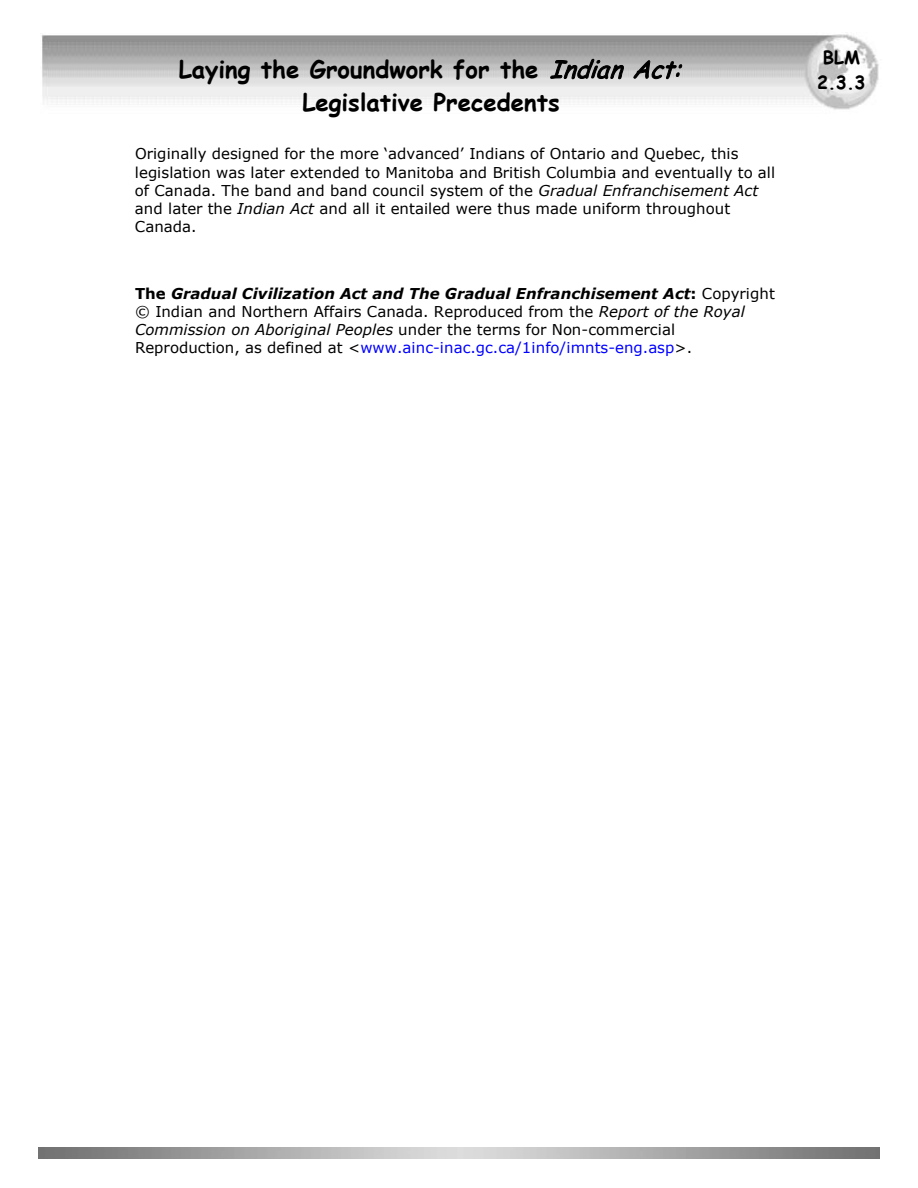
<style>
.page{position:relative;width:918px;height:1188px;background:#fff}
.page>*{position:absolute;margin:0;border:0;box-sizing:border-box;transform-origin:0 0}
.t1{font:700 24px/33.3px "Comic Sans MS";color:#000}
.t2{font:700 18px/25.3px "Comic Sans MS";color:#000;text-align:center}
.t3{font:15px/18.3px "Verdana";letter-spacing:.005em;color:#000}
.s1{font-weight:400;font-style:italic}
.s2{font-style:italic}
.s3{font-weight:700}
.s4{font-weight:700;font-style:italic}
.s5{color:#00f}
</style>
<div class="page">
<img style="left:41px;top:34px;width:838px;height:76px">
<h1 class="t1" style="left:302px;top:52px;width:391px;text-indent:-167px"><sup>Antiti</sup> Laying the Groundwork for the <span class="s1">IndianAct:<br></span>Legislative Precedents</h1>
<p class="t2" style="left:817px;top:44px;width:50px">BLM<br>2.3.3</p>
<p class="t3" style="left:135px;top:145px;width:642px">Originally designed for the more ‘advanced’ Indians of Ontario and Quebec, this legislation was later extended to Manitoba and British Columbia and eventually to all of Canada. The band and band council system of the <span class="s2">Gradual Enfranchisement Act </span>and later the <span class="s2">Indian Act</span> and all it entailed were thus made uniform throughout Canada.</p>
<p class="t3" style="left:135px;top:284px;width:642px"><span class="s3">The</span> <span class="s4">Gradual Civilization Act and The Gradual Enfranchisement Act</span><span class="s3">:</span> Copyright © Indian and Northern Affairs Canada. Reproduced from the <span class="s2">Report of the Royal Commission on Aboriginal Peoples</span> under the terms for Non-commercial Reproduction, as defined at &lt;<span class="s5">www.ainc-inac.gc.ca/1info/imnts-eng.asp</span>&gt;.</p>
</div>
